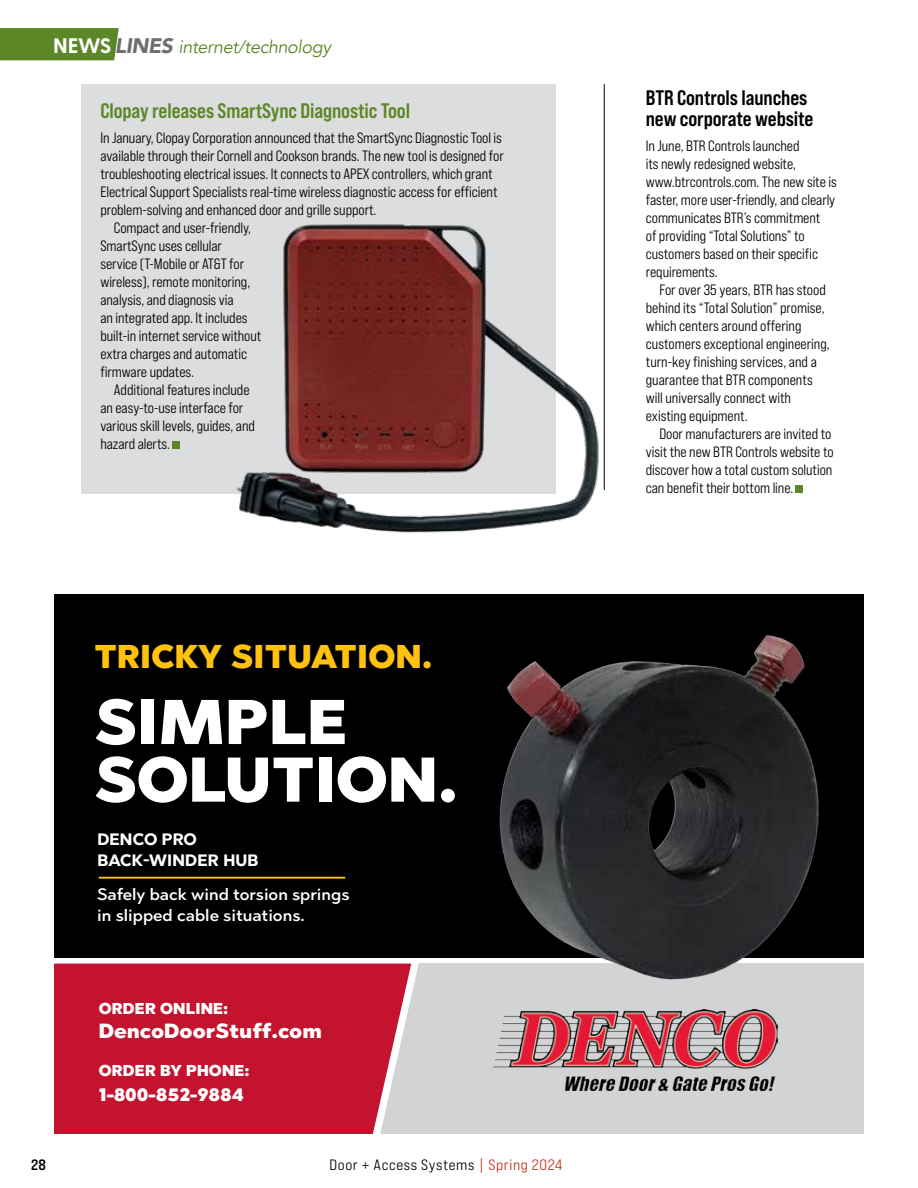
<style>
.page{position:relative;width:918px;height:1188px;background:#fff}
.page>*{position:absolute;margin:0;border:0;box-sizing:border-box;transform-origin:0 0}
.t1{font:900 63px/57.6px "Abrade";letter-spacing:.005em;color:#fff}
.t2{font:900 33px "Abrade";letter-spacing:.01em;color:#ffc20e}
.t3{font:21px/21px "Bebas Neue Pro Sm E Bd";letter-spacing:-.005em;color:#000}
.t4{font:21px "Bebas Neue Pro Sm E Bd";letter-spacing:-.005em;color:#5c8727}
.t5{font:900 20.55px "Abrade";color:#fff}
.t6{font:italic 18px "Avenir";letter-spacing:-.02em;color:#5c8727}
.t7{font:500 16.5px/21px "Abrade";color:#fff}
.t8{font:700 16.5px/21px "Abrade";letter-spacing:.01em;color:#fff}
.t9{font:900 15.75px "Abrade";letter-spacing:.01em;color:#fff}
.t10{font:15px/18px "Bebas Neue Pro Sm E Md";letter-spacing:-.005em;color:#000}
.t11{font:15px "Bebas Neue Pro Exp Md";letter-spacing:.04em;color:#000}
.t12{font:15px "Bebas Neue Pro Exp Bd";color:#000}
.s1{font-family:"Greycliff CF";font-weight:700;font-style:normal;font-size:21px;color:#fff}
.s2{font-weight:900;font-size:21px;color:#6d6e71}
.s3{color:#c0311a}
</style>
<div class="page">
<div style="left:0;top:28px;width:119px;height:32px;background:#5c8727"></div>
<div style="left:796px;top:486px;width:7px;height:7px;background:#5c8727"></div>
<div style="left:81px;top:84px;width:474px;height:410px;background:#dcddde"></div>
<div style="left:173px;top:442px;width:7px;height:7px;background:#5c8727"></div>
<img style="left:236px;top:196px;width:368px;height:337px">
<hr style="left:604px;top:84px;width:1px;height:406px;background:#000">
<div style="left:54px;top:594px;width:810px;height:364px;background:#000"></div>
<div style="left:380px;top:963px;width:484px;height:171px;background:#d1d3d4"></div>
<div style="left:54px;top:964px;width:357px;height:170px;background:#c4132e"></div>
<img style="left:494px;top:1009px;width:284px;height:82px">
<hr style="left:99px;top:877px;width:246px;height:2px;background:#ffc20e">
<img style="left:469px;top:635px;width:378px;height:359px">
<p class="t6" style="left:53px;top:36px;width:279px"><span class="s1">NEWS</span> <span class="s2">LINES</span> internet/technology</p>
<h3 class="t4" style="left:100px;top:98px;width:311px">Clopay releases SmartSync Diagnostic Tool</h3>
<p class="t10" style="left:100px;top:129px;width:403px">In January, Clopay Corporation announced that the SmartSync Diagnostic Tool is</p>
<p class="t10" style="left:100px;top:147px;width:405px">available through their Cornell and Cookson brands. The new tool is designed for</p>
<p class="t10" style="left:100px;top:165px;width:394px">troubleshooting electrical issues. It connects to APEX controllers, which grant</p>
<p class="t10" style="left:100px;top:183px;width:399px">Electrical Support Specialists real-time wireless diagnostic access for efficient</p>
<p class="t10" style="left:100px;top:201px;width:278px">problem-solving and enhanced door and grille support.</p>
<p class="t10" style="left:114px;top:219px;width:139px">Compact and user-friendly,</p>
<p class="t10" style="left:100px;top:237px;width:123px">SmartSync uses cellular</p>
<p class="t10" style="left:100px;top:255px;width:145px">service (T-Mobile or AT&amp;T for</p>
<p class="t10" style="left:100px;top:273px;width:151px">wireless), remote monitoring,</p>
<p class="t10" style="left:100px;top:291px;width:135px">analysis, and diagnosis via</p>
<p class="t10" style="left:100px;top:309px;width:149px">an integrated app. It includes</p>
<p class="t10" style="left:100px;top:327px;width:162px">built-in internet service without</p>
<p class="t10" style="left:100px;top:345px;width:148px">extra charges and automatic</p>
<p class="t10" style="left:100px;top:363px;width:95px">firmware updates.</p>
<p class="t10" style="left:114px;top:381px;width:137px">Additional features include</p>
<p class="t10" style="left:100px;top:399px;width:144px">an easy-to-use interface for</p>
<p class="t10" style="left:100px;top:417px;width:156px">various skill levels, guides, and</p>
<p class="t10" style="left:100px;top:435px;width:71px">hazard alerts.</p>
<h2 class="t2" style="left:94px;top:635px;width:340px">TRICKY SITUATION.</h2>
<h1 class="t1" style="left:95px;top:693px;width:365px">SIMPLE<br>SOLUTION.</h1>
<p class="t8" style="left:97px;top:828px;width:163px">DENCO PRO<br>BACK-WINDER HUB</p>
<p class="t7" style="left:97px;top:883px;width:254px">Safely back wind torsion springs in slipped cable situations.</p>
<p class="t9" style="left:99px;top:998px;width:131px">ORDER ONLINE:</p>
<h3 class="t5" style="left:99px;top:1018px;width:225px">DencoDoorStuff.com</h3>
<p class="t9" style="left:99px;top:1060px;width:152px">ORDER BY PHONE:</p>
<h3 class="t5" style="left:99px;top:1080px;width:147px">1-800-852-9884</h3>
<p class="t12" style="left:31px;top:1155px;width:16px">28</p>
<p class="t11" style="left:329px;top:1155px;width:235px">Door + Access Systems <span class="s3">| Spring 2024</span></p>
<h3 class="t3" style="left:646px;top:87px;width:169px">BTR Controls launches new corporate website</h3>
<p class="t10" style="left:646px;top:136px;width:192px">In June, BTR Controls launched<br>its newly redesigned website, www.btrcontrols.com. The new site is faster, more user-friendly, and clearly communicates BTR’s commitment<br>of providing “Total Solutions” to customers based on their specific requirements.</p>
<p class="t10" style="left:646px;top:280px;width:185px;text-indent:14px">For over 35 years, BTR has stood behind its “Total Solution” promise, which centers around offering customers exceptional engineering, turn-key finishing services, and a guarantee that BTR components will universally connect with existing equipment.</p>
<p class="t10" style="left:646px;top:424px;width:189px;text-indent:14px">Door manufacturers are invited to visit the new BTR Controls website to discover how a total custom solution can benefit their bottom line.</p>
</div>
